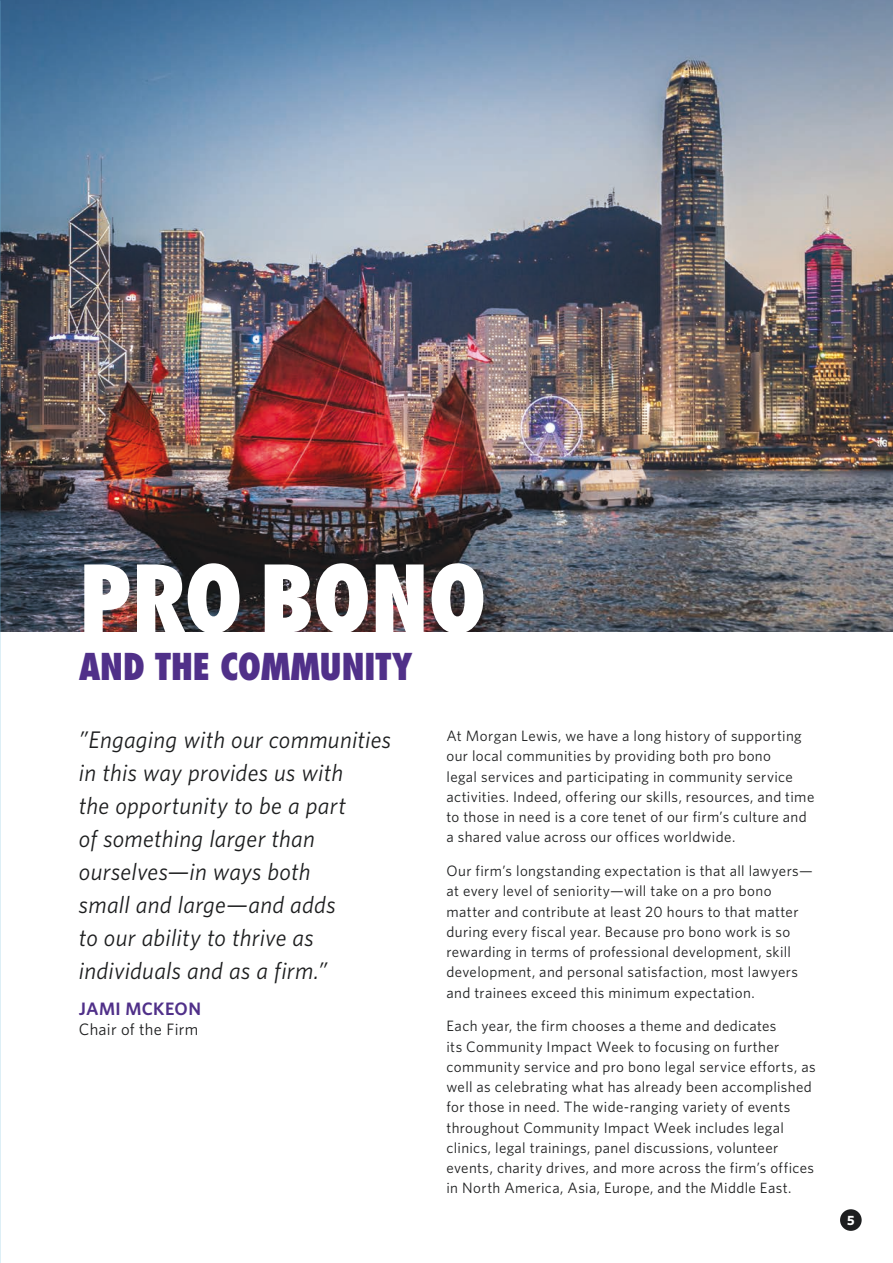
<style>
.page{position:relative;width:893px;height:1263px;background:#fff}
.page>*{position:absolute;margin:0;border:0;box-sizing:border-box;transform-origin:0 0}
.t1{font:800 condensed 90px "Futura Std";letter-spacing:-.01em;color:#fff}
.t2{font:800 condensed 36px "Futura Std";letter-spacing:-.02em;color:#503089}
.t3{font:24px/33px "Whitney Book Italic 2";letter-spacing:.01em;color:#1d1e1f}
.t4{font:600 18px "Whitney";letter-spacing:.02em;color:#503089}
.t5{font:16.5px "Whitney Book 2";letter-spacing:.015em;color:#1d1e1f}
.t6{font:15px/20.2px "Whitney Book 2";letter-spacing:.025em;color:#1d1e1f}
.t7{font:13.5px "Whitney Bold 2";color:#fff}
</style>
<div class="page">
<img style="left:0;top:0;width:893px;height:631px">
<div style="left:840px;top:1209px;width:22px;height:22px;background:#1d1e1f;border-radius:50%"></div>
<h1 class="t1" style="left:79px;top:542px;width:409px">PRO BONO</h1>
<h2 class="t2" style="left:79px;top:644px;width:335px">AND THE COMMUNITY</h2>
<h3 class="t3" style="left:79px;top:723px;width:314px">”Engaging with our communities in this way provides us with<br>the opportunity to be a part<br>of something larger than ourselves—in ways both<br>small and large—and adds<br>to our ability to thrive as individuals and as a firm.”</h3>
<p class="t4" style="left:79px;top:997px;width:124px">JAMI MCKEON</p>
<p class="t5" style="left:79px;top:1018px;width:121px">Chair of the Firm</p>
<p class="t6" style="left:446px;top:725px;width:369px">At Morgan Lewis, we have a long history of supporting our local communities by providing both pro bono<br>legal services and participating in community service activities. Indeed, offering our skills, resources, and time to those in need is a core tenet of our firm’s culture and a shared value across our offices worldwide.</p>
<p class="t6" style="left:446px;top:860px;width:368px">Our firm’s longstanding expectation is that all lawyers— at every level of seniority—will take on a pro bono matter and contribute at least 20 hours to that matter during every fiscal year. Because pro bono work is so rewarding in terms of professional development, skill development, and personal satisfaction, most lawyers and trainees exceed this minimum expectation.</p>
<p class="t6" style="left:446px;top:1016px;width:371px">Each year, the firm chooses a theme and dedicates<br>its Community Impact Week to focusing on further community service and pro bono legal service efforts, as well as celebrating what has already been accomplished for those in need. The wide-ranging variety of events throughout Community Impact Week includes legal clinics, legal trainings, panel discussions, volunteer events, charity drives, and more across the firm’s offices in North America, Asia, Europe, and the Middle East.</p>
<p class="t7" style="left:847px;top:1211px;width:9px">5</p>
</div>
